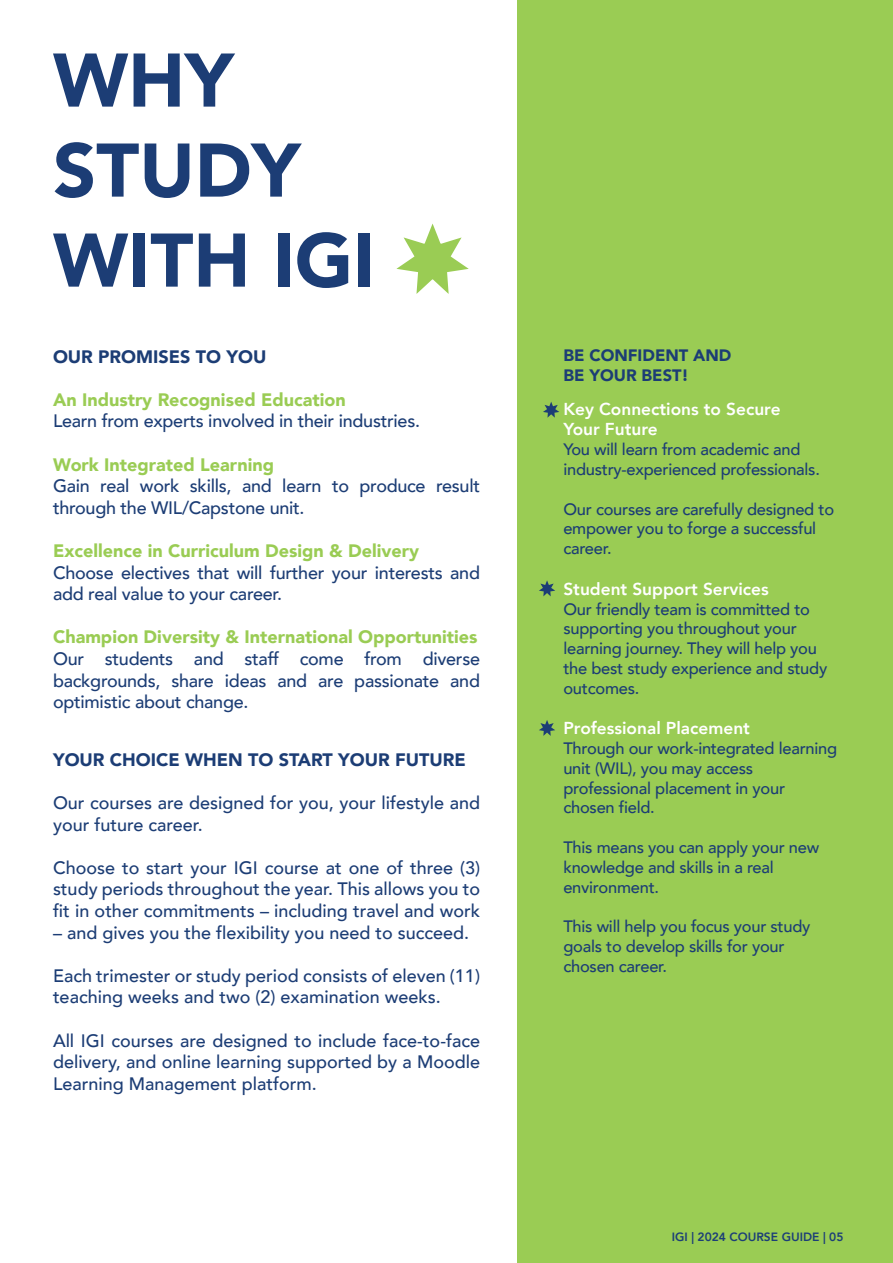
<style>
.page{position:relative;width:893px;height:1263px;background:#fff}
.page>*{position:absolute;margin:0;border:0;box-sizing:border-box;transform-origin:0 0}
.t1{font:900 75px/90px "Avenir";color:#1c3d75}
.t2{font:500 18px/21.6px "Avenir";color:#1c3d75}
.t3{font:900 18px "Avenir";color:#9acc54}
.t4{font:900 18px "Avenir";color:#1c3d75}
.t5{font:800 17.25px/20.7px "Avenir";color:#fff}
.t6{font:500 16.5px/19.8px "Avenir";letter-spacing:-.015em;color:#1c3d75}
.t7{font:900 16.5px/19.8px "Avenir";color:#1c3d75}
.t8{font:800 12px "Avenir";color:#1c3e77}
</style>
<div class="page">
<div style="left:518px;top:0;width:375px;height:1263px;background:#9acc54"></div>
<svg style="left:396px;top:224px;width:73px;height:70px"></svg>
<svg style="left:543px;top:402px;width:16px;height:16px"></svg>
<svg style="left:539px;top:580px;width:16px;height:16px"></svg>
<svg style="left:539px;top:720px;width:16px;height:16px"></svg>
<h1 class="t1" style="left:53px;top:34px;width:324px">WHY<br>STUDY<br>WITH IGI</h1>
<p class="t4" style="left:53px;top:341px;width:215px">OUR PROMISES TO YOU</p>
<p class="t3" style="left:53px;top:384px;width:294px">An Industry Recognised Education</p>
<p class="t2" style="left:53px;top:409px;width:369px">Learn from experts involved in their industries.</p>
<p class="t3" style="left:53px;top:449px;width:223px">Work Integrated Learning</p>
<p class="t2" style="left:53px;top:474px;width:429px">Gain real work skills, and learn to produce result through the WIL/Capstone unit.</p>
<p class="t3" style="left:53px;top:535px;width:368px">Excellence in Curriculum Design &amp; Delivery</p>
<p class="t2" style="left:53px;top:560px;width:429px">Choose electives that will further your interests and add real value to your career.</p>
<p class="t3" style="left:53px;top:622px;width:426px">Champion Diversity &amp; International Opportunities</p>
<p class="t2" style="left:53px;top:647px;width:429px;text-align:justify">Our students and staff come from diverse backgrounds, share ideas and are passionate and optimistic about change.</p>
<p class="t4" style="left:53px;top:744px;width:414px">YOUR CHOICE WHEN TO START YOUR FUTURE</p>
<p class="t2" style="left:53px;top:791px;width:428px">Our courses are designed for you, your lifestyle and your future career.</p>
<p class="t2" style="left:53px;top:856px;width:429px;text-align:justify">Choose to start your IGI course at one of three (3) study periods throughout the year. This allows you to fit in other commitments – including travel and work</p>
<p class="t2" style="left:53px;top:920px;width:418px">– and gives you the flexibility you need to succeed.</p>
<p class="t2" style="left:53px;top:964px;width:428px">Each trimester or study period consists of eleven (11) teaching weeks and two (2) examination weeks.</p>
<p class="t2" style="left:53px;top:1028px;width:429px;text-align:justify">All IGI courses are designed to include face-to-face delivery, and online learning supported by a Moodle Learning Management platform.</p>
<p class="t7" style="left:563px;top:345px;width:170px">BE CONFIDENT AND<br>BE YOUR BEST!</p>
<p class="t5" style="left:563px;top:398px;width:219px">Key Connections to Secure<br>Your Future</p>
<p class="t6" style="left:563px;top:439px;width:258px">You will learn from academic and industry-experienced professionals.</p>
<p class="t6" style="left:563px;top:498px;width:272px">Our courses are carefully designed to empower you to forge a successful career.</p>
<p class="t5" style="left:563px;top:578px;width:207px">Student Support Services</p>
<p class="t6" style="left:563px;top:598px;width:265px">Our friendly team is committed to supporting you throughout your learning journey. They will help you the best study experience and study outcomes.</p>
<p class="t5" style="left:563px;top:718px;width:188px">Professional Placement</p>
<p class="t6" style="left:563px;top:737px;width:275px">Through our work-integrated learning unit (WIL), you may access professional placement in your chosen field.</p>
<p class="t6" style="left:563px;top:836px;width:257px">This means you can apply your new knowledge and skills in a real environment.</p>
<p class="t6" style="left:563px;top:916px;width:249px">This will help you focus your study goals to develop skills for your chosen career.</p>
<p class="t8" style="left:672px;top:1227px;width:173px">IGI | 2024 COURSE GUIDE | 05</p>
</div>
